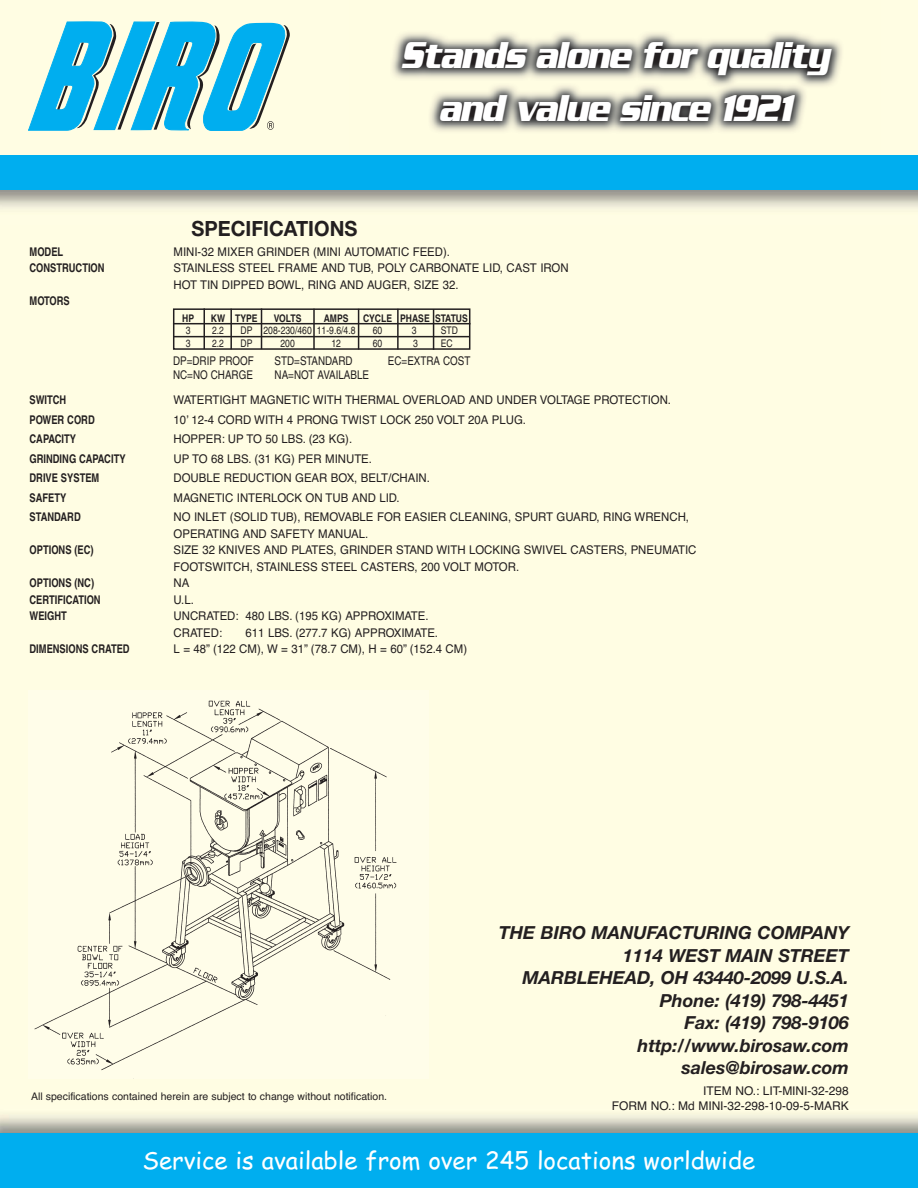
<style>
.page{position:relative;width:918px;height:1188px;background:#fffde3}
.page>*{position:absolute;margin:0;border:0;box-sizing:border-box;transform-origin:0 0}
.t1{font:italic 700 40.5px/52.5px "Serpentine Sans ICG";letter-spacing:-.04em;color:#fff;text-align:center;scale:.79 1}
.t2{font:24px "Comic Sans MS";color:#fff}
.t3{font:700 21px "Helvetica Neue";color:#231f20;scale:.95 1}
.t4{font:italic 700 18px/22.5px "Helvetica Neue";color:#231f20;text-align:right}
.t5{font:12px/16.5px "Helvetica";color:#231f20;scale:.95 1}
.t6{font:700 12px "Helvetica";color:#231f20;scale:.78 1}
.t7{font:12px "Helvetica";color:#231f20;scale:.82 1}
.t8{font:12px/15px "Helvetica";color:#231f20;text-align:right}
.t9{font:10.5px "Helvetica";color:#231f20}
.t10{font:10.5px "Helvetica";color:#231f20;scale:.82 1}
.t11{font:700 10.5px "Helvetica";color:#231f20;scale:.82 1}
</style>
<div class="page">
<img style="left:349px;top:33px;width:531px;height:123px">
<div style="left:0;top:1133px;width:918px;height:55px;background:#00aeef"></div>
<svg style="left:28px;top:22px;width:262px;height:109px"></svg>
<img style="left:0;top:189px;width:918px;height:19px">
<div style="left:0;top:156px;width:918px;height:33px;background:#00aeef"></div>
<div style="left:173px;top:308px;width:297px;height:42px;border:2px solid #231f20"></div>
<hr style="left:173px;top:323px;width:297px;height:1px;background:#231f20">
<hr style="left:204px;top:308px;width:1px;height:41px;background:#231f20">
<hr style="left:230px;top:309px;width:2px;height:40px;background:#231f20">
<hr style="left:261px;top:309px;width:1px;height:40px;background:#231f20">
<hr style="left:313px;top:309px;width:2px;height:40px;background:#231f20">
<hr style="left:358px;top:309px;width:1px;height:40px;background:#231f20">
<hr style="left:397px;top:309px;width:2px;height:40px;background:#231f20">
<hr style="left:433px;top:309px;width:1px;height:41px;background:#231f20">
<hr style="left:173px;top:336px;width:296px;height:1px;background:#231f20">
<div style="left:28px;top:691px;width:401px;height:388px;background:#fffde9"></div>
<img style="left:34px;top:700px;width:363px;height:379px">
<h3 class="t3" style="left:192px;top:221px;width:176px">SPECIFICATIONS</h3>
<h1 class="t1" style="left:400px;top:32px;width:544px">Stands alone for quality and value since 1921</h1>
<p class="t6" style="left:30px;top:247px;width:45px">MODEL</p>
<p class="t5" style="left:174px;top:244px;width:293px">MINI-32 MIXER GRINDER (MINI AUTOMATIC FEED).</p>
<p class="t6" style="left:30px;top:263px;width:98px">CONSTRUCTION</p>
<p class="t5" style="left:174px;top:261px;width:417px">STAINLESS STEEL FRAME AND TUB, POLY CARBONATE LID, CAST IRON<br>HOT TIN DIPPED BOWL, RING AND AUGER, SIZE 32.</p>
<p class="t6" style="left:30px;top:296px;width:53px">MOTORS</p>
<p class="t11" style="left:182px;top:314px;width:16px">HP</p>
<p class="t11" style="left:211px;top:314px;width:59px">KW TYPE</p>
<p class="t11" style="left:274px;top:314px;width:35px">VOLTS</p>
<p class="t11" style="left:324px;top:314px;width:32px">AMPS</p>
<p class="t11" style="left:363px;top:314px;width:129px">CYCLE PHASE STATUS</p>
<p class="t10" style="left:186px;top:327px;width:7px">3</p>
<p class="t10" style="left:212px;top:327px;width:16px">2.2</p>
<p class="t10" style="left:240px;top:327px;width:142px">DP 208-230/460 11-9.6/4.8</p>
<p class="t10" style="left:373px;top:327px;width:13px">60</p>
<p class="t10" style="left:412px;top:327px;width:7px">3</p>
<p class="t10" style="left:441px;top:327px;width:22px">STD</p>
<p class="t10" style="left:186px;top:339px;width:7px">3</p>
<p class="t10" style="left:212px;top:339px;width:16px">2.2</p>
<p class="t10" style="left:240px;top:339px;width:16px">DP</p>
<p class="t10" style="left:281px;top:339px;width:19px">200</p>
<p class="t10" style="left:331px;top:339px;width:13px">12</p>
<p class="t10" style="left:373px;top:339px;width:13px">60</p>
<p class="t10" style="left:413px;top:339px;width:7px">3</p>
<p class="t10" style="left:441px;top:339px;width:16px">EC</p>
<p class="t7" style="left:173px;top:357px;width:100px">DP=DRIP PROOF</p>
<p class="t7" style="left:275px;top:357px;width:97px">STD=STANDARD</p>
<p class="t7" style="left:388px;top:357px;width:102px">EC=EXTRA COST</p>
<p class="t7" style="left:173px;top:370px;width:99px">NC=NO CHARGE</p>
<p class="t7" style="left:275px;top:370px;width:117px">NA=NOT AVAILABLE</p>
<p class="t6" style="left:30px;top:395px;width:49px">SWITCH</p>
<p class="t5" style="left:174px;top:393px;width:525px">WATERTIGHT MAGNETIC WITH THERMAL OVERLOAD AND UNDER VOLTAGE PROTECTION.</p>
<p class="t6" style="left:30px;top:415px;width:85px">POWER CORD</p>
<p class="t5" style="left:174px;top:412px;width:373px">10’ 12-4 CORD WITH 4 PRONG TWIST LOCK 250 VOLT 20A PLUG.</p>
<p class="t6" style="left:30px;top:434px;width:61px">CAPACITY</p>
<p class="t5" style="left:174px;top:432px;width:190px">HOPPER: UP TO 50 LBS. (23 KG).</p>
<p class="t6" style="left:30px;top:454px;width:125px">GRINDING CAPACITY</p>
<p class="t5" style="left:174px;top:451px;width:210px">UP TO 68 LBS. (31 KG) PER MINUTE.</p>
<p class="t6" style="left:30px;top:473px;width:91px">DRIVE SYSTEM</p>
<p class="t5" style="left:174px;top:471px;width:271px">DOUBLE REDUCTION GEAR BOX, BELT/CHAIN.</p>
<p class="t6" style="left:30px;top:493px;width:49px">SAFETY</p>
<p class="t5" style="left:174px;top:490px;width:239px">MAGNETIC INTERLOCK ON TUB AND LID.</p>
<p class="t6" style="left:30px;top:512px;width:67px">STANDARD</p>
<p class="t5" style="left:174px;top:510px;width:544px">NO INLET (SOLID TUB), REMOVABLE FOR EASIER CLEANING, SPURT GUARD, RING WRENCH,<br>OPERATING AND SAFETY MANUAL.</p>
<p class="t6" style="left:30px;top:545px;width:84px">OPTIONS (EC)</p>
<p class="t5" style="left:174px;top:543px;width:552px">SIZE 32 KNIVES AND PLATES, GRINDER STAND WITH LOCKING SWIVEL CASTERS, PNEUMATIC<br>FOOTSWITCH, STAINLESS STEEL CASTERS, 200 VOLT MOTOR.</p>
<p class="t6" style="left:30px;top:578px;width:84px">OPTIONS (NC)</p>
<p class="t5" style="left:174px;top:576px;width:18px">NA</p>
<p class="t6" style="left:30px;top:595px;width:93px">CERTIFICATION</p>
<p class="t5" style="left:174px;top:592px;width:23px">U.L.</p>
<p class="t6" style="left:30px;top:611px;width:49px">WEIGHT</p>
<p class="t5" style="left:174px;top:609px;width:270px">UNCRATED: 480 LBS. (195 KG) APPROXIMATE.<br>CRATED:</p>
<p class="t5" style="left:246px;top:625px;width:204px">611 LBS. (277.7 KG) APPROXIMATE.</p>
<p class="t6" style="left:30px;top:644px;width:130px">DIMENSIONS CRATED</p>
<p class="t5" style="left:174px;top:642px;width:311px">L = 48” (122 CM), W = 31” (78.7 CM), H = 60” (152.4 CM)</p>
<p class="t9" style="left:31px;top:1093px;width:358px">All specifications contained herein are subject to change without notification.</p>
<h3 class="t4" style="left:499px;top:923px;width:352px">THE BIRO MANUFACTURING COMPANY<br>1114 WEST MAIN STREET<br>MARBLEHEAD, OH 43440-2099 U.S.A.<br>Phone: (419) 798-4451<br>Fax: (419) 798-9106 http://www.birosaw.com sales@birosaw.com</h3>
<p class="t8" style="left:612px;top:1085px;width:239px">ITEM NO.: LIT-MINI-32-298<br>FORM NO.: Md MINI-32-298-10-09-5-MARK</p>
<h2 class="t2" style="left:142px;top:1150px;width:614px">Service is available from over 245 locations worldwide</h2>
</div>
